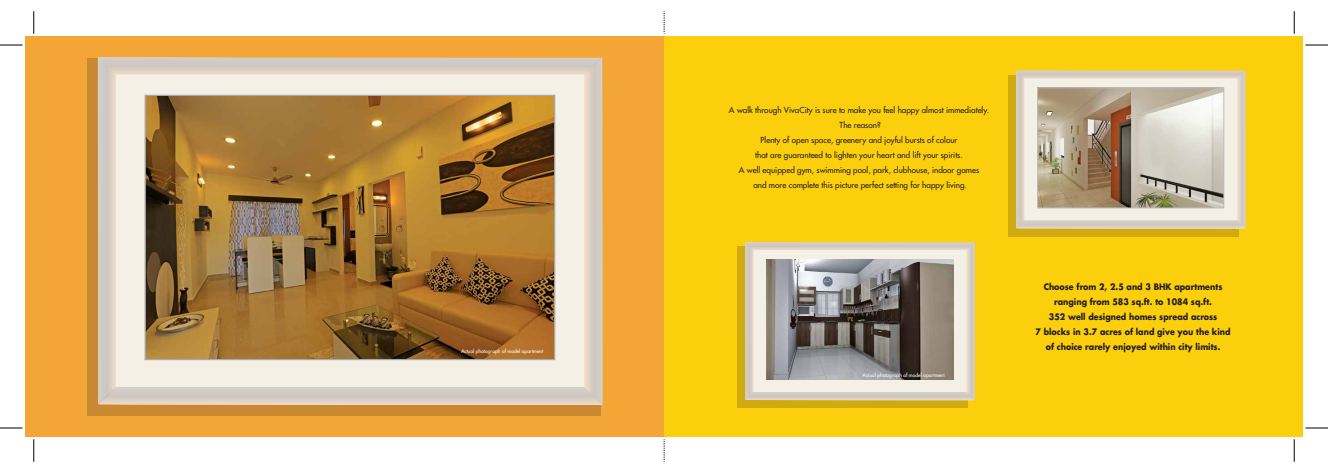
<style>
.page{position:relative;width:1328px;height:473px;background:#fff}
.page>*{position:absolute;margin:0;border:0;box-sizing:border-box;transform-origin:0 0}
.t1{font:700 8.75px/15px "Futura Std";color:#231f20;text-align:center;scale:.91 1}
.t2{font:500 8.12px/15px "Futura Std";color:#231f20;text-align:center}
.t3{font:500 5px "Futura Std";color:#fff}
</style>
<div class="page">
<div style="left:25px;top:36px;width:639px;height:400px;background:#f3a536"></div>
<div style="left:87px;top:59px;width:513px;height:357px;background:#c88930"></div>
<img style="left:98px;top:57px;width:504px;height:348px">
<div style="left:664px;top:36px;width:639px;height:400px;background:#fccf0c"></div>
<div style="left:737px;top:247px;width:231px;height:161px;background:linear-gradient(to right,#cfab0f,#cfab0f)"></div>
<svg style="left:745px;top:242px;width:230px;height:158px;background:#a7a29c"></svg>
<div style="left:1008px;top:75px;width:231px;height:161px;background:#cfab0f"></div>
<svg style="left:1016px;top:70px;width:229px;height:159px;background:#c8bcac"></svg>
<svg style="left:34px;top:11px;width:1px;height:23px"></svg>
<svg style="left:0;top:45px;width:22px;height:1px"></svg>
<svg style="left:0;top:428px;width:22px;height:1px"></svg>
<svg style="left:34px;top:439px;width:1px;height:23px"></svg>
<svg style="left:1294px;top:11px;width:1px;height:23px"></svg>
<svg style="left:664px;top:11px;width:1px;height:23px"></svg>
<svg style="left:1305px;top:45px;width:23px;height:1px"></svg>
<svg style="left:1305px;top:428px;width:23px;height:1px"></svg>
<svg style="left:1294px;top:439px;width:1px;height:23px"></svg>
<svg style="left:664px;top:439px;width:1px;height:23px"></svg>
<p class="t3" style="left:461px;top:347px;width:84px">Actual photograph of model apartment</p>
<p class="t2" style="left:729px;top:102px;width:262px">A walk through VivaCity is sure to make you feel happy almost immediately.<br>The reason?<br>Plenty of open space, greenery and joyful bursts of colour<br>that are guaranteed to lighten your heart and lift your spirits.<br>A well equipped gym, swimming pool, park, clubhouse, indoor games<br>and more complete this picture perfect setting for happy living.</p>
<p class="t3" style="left:862px;top:371px;width:84px">Actual photograph of model apartment</p>
<p class="t1" style="left:1035px;top:279px;width:216px">Choose from 2, 2.5 and 3 BHK apartments ranging from 583 sq.ft. to 1084 sq.ft.<br>352 well designed homes spread across<br>7 blocks in 3.7 acres of land give you the kind of choice rarely enjoyed within city limits.</p>
</div>
